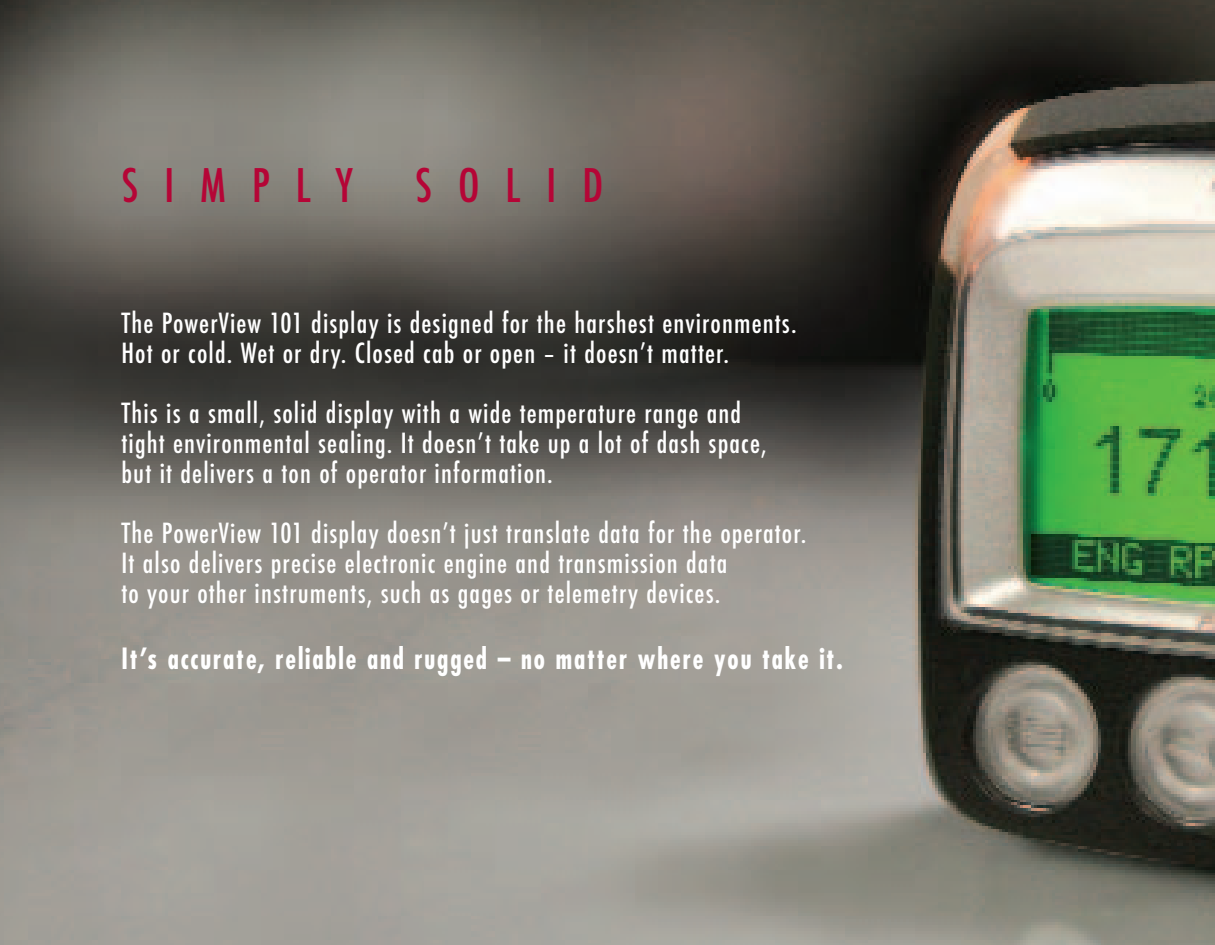
<style>
.page{position:relative;width:1215px;height:945px;background:#fff}
.page>*{position:absolute;margin:0;border:0;box-sizing:border-box;transform-origin:0 0}
.t1{font:500 condensed 45px "Futura";letter-spacing:.58em;color:#b50536}
.t2{font:700 condensed 28.5px "Futura";letter-spacing:.075em;color:#fff;scale:.9 1}
.t3{font:500 condensed 27px/30px "Futura";letter-spacing:.04em;color:#fff}
</style>
<div class="page">
<img style="left:0;top:0;width:1215px;height:945px">
<h1 class="t1" style="left:122px;top:160px;width:233px">SIMPLY</h1>
<h1 class="t1" style="left:415px;top:160px;width:190px">SOLID</h1>
<p class="t3" style="left:122px;top:308px;width:677px">The PowerView 101 display is designed for the harshest environments.<br>Hot or cold. Wet or dry. Closed cab or open – it doesn’t matter.</p>
<p class="t3" style="left:122px;top:398px;width:647px">This is a small, solid display with a wide temperature range and tight environmental sealing. It doesn’t take up a lot of dash space, but it delivers a ton of operator information.</p>
<p class="t3" style="left:122px;top:518px;width:687px">The PowerView 101 display doesn’t just translate data for the operator.<br>It also delivers precise electronic engine and transmission data<br>to your other instruments, such as gages or telemetry devices.</p>
<p class="t2" style="left:122px;top:646px;width:803px">It’s accurate, reliable and rugged – no matter where you take it.</p>
</div>
